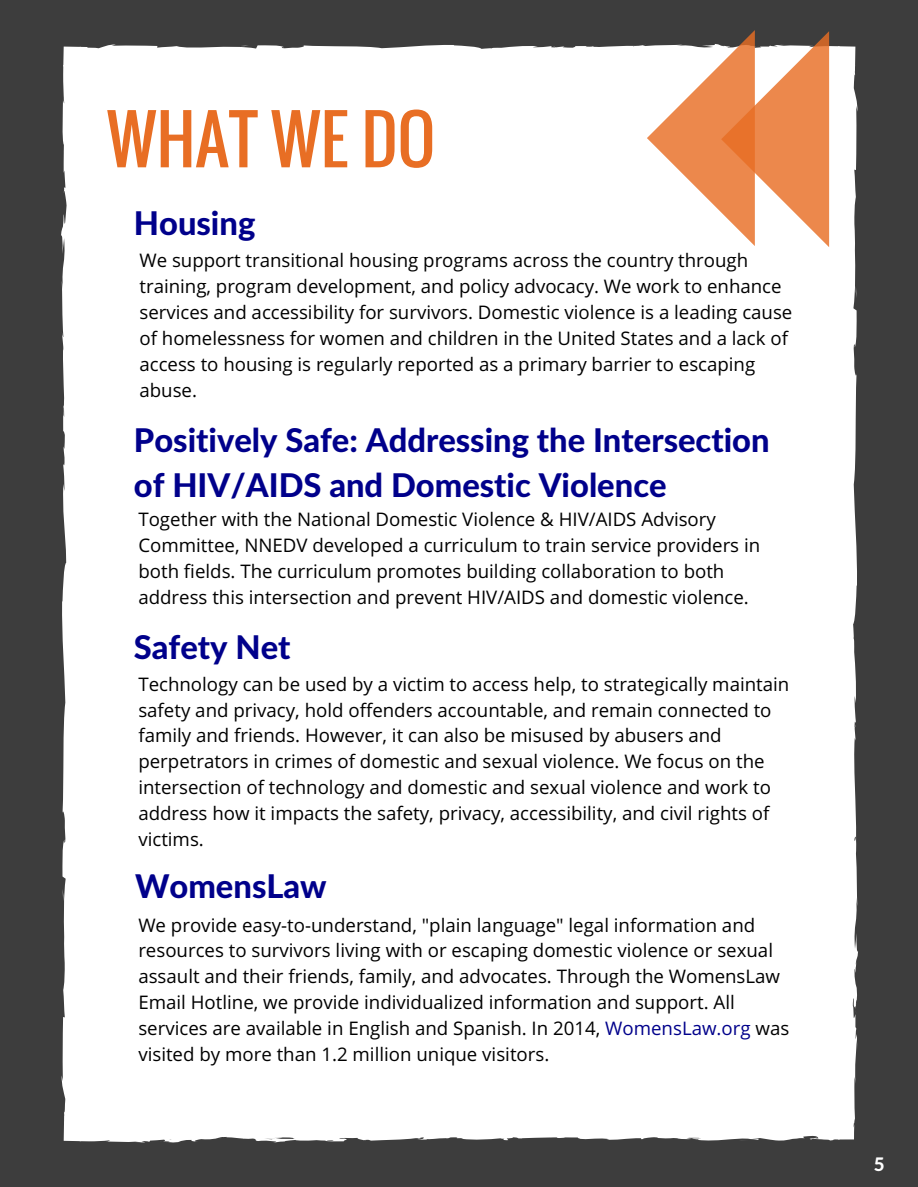
<style>
.page{position:relative;width:918px;height:1187px;background:#fff}
.page>*{position:absolute;margin:0;border:0;box-sizing:border-box;transform-origin:0 0}
.t1{font:65.4px "Oswald";color:#e86e24}
.t2{font:800 32.7px/45px "Lato";color:#00008b}
.t3{font:18.75px/25.8px "Open Sans";color:#000}
.t4{font:800 18.75px "Lato";color:#fff}
.s1{color:#00008b}
</style>
<div class="page">
<div style="left:0;top:0;width:918px;height:1186px;background:#3d3d3d"></div>
<div style="left:61px;top:30px;width:797px;height:1113px;background:#fff"></div>
<h1 class="t1" style="left:107px;top:89px;width:330px">WHAT WE DO</h1>
<h2 class="t2" style="left:134px;top:200px;width:123px">Housing</h2>
<p class="t3" style="left:140px;top:247px;width:654px">We support transitional housing programs across the country through training, program development, and policy advocacy. We work to enhance services and accessibility for survivors. Domestic violence is a leading cause of homelessness for women and children in the United States and a lack of access to housing is regularly reported as a primary barrier to escaping abuse.</p>
<h2 class="t2" style="left:134px;top:417px;width:637px">Positively Safe: Addressing the Intersection of HIV/AIDS and Domestic Violence</h2>
<p class="t3" style="left:138px;top:506px;width:623px">Together with the National Domestic Violence &amp; HIV/AIDS Advisory Committee, NNEDV developed a curriculum to train service providers in both fields. The curriculum promotes building collaboration to both address this intersection and prevent HIV/AIDS and domestic violence.</p>
<h2 class="t2" style="left:134px;top:624px;width:158px">Safety Net</h2>
<p class="t3" style="left:138px;top:670px;width:653px">Technology can be used by a victim to access help, to strategically maintain safety and privacy, hold offenders accountable, and remain connected to family and friends. However, it can also be misused by abusers and perpetrators in crimes of domestic and sexual violence. We focus on the intersection of technology and domestic and sexual violence and work to address how it impacts the safety, privacy, accessibility, and civil rights of victims.</p>
<h2 class="t2" style="left:135px;top:862px;width:193px">WomensLaw</h2>
<p class="t3" style="left:138px;top:911px;width:652px">We provide easy-to-understand, "plain language" legal information and resources to survivors living with or escaping domestic violence or sexual assault and their friends, family, and advocates. Through the WomensLaw Email Hotline, we provide individualized information and support. All services are available in English and Spanish. In 2014, <span class="s1">WomensLaw.org</span> was visited by more than 1.2 million unique visitors.</p>
<p class="t4" style="left:874px;top:1152px;width:12px">5</p>
</div>
